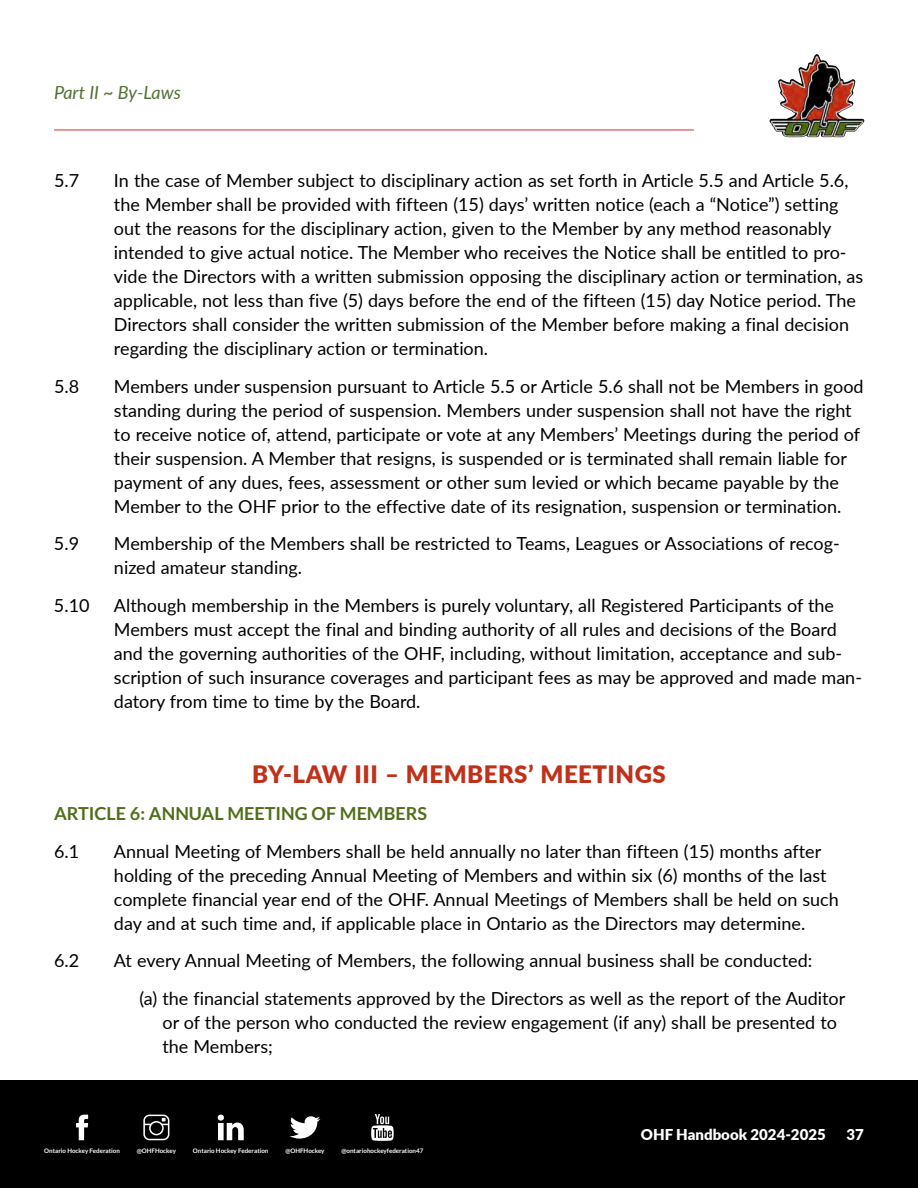
<style>
.page{position:relative;width:918px;height:1188px;background:#fff}
.page>*{position:absolute;margin:0;border:0;box-sizing:border-box;transform-origin:0 0}
.t1{font:900 24px "Lato";letter-spacing:.02em;color:#c0311a}
.t2{font:18px/24px "Lato";color:#000}
.t3{font:700 18px "Lato";color:#4f6f19}
.t4{font:italic 18px "Lato";color:#507033}
.t5{font:900 15px "Lato";color:#fff}
.t6{font:700 6.15px "Lato";color:#fff}
</style>
<div class="page">
<img style="left:802px;top:54px;width:14px;height:15px">
<hr style="left:54px;top:130px;width:640px;height:1px;background:#c33">
<div style="left:0;top:1080px;width:918px;height:108px;background:#000"></div>
<svg style="left:76px;top:1115px;width:12px;height:25px"></svg>
<svg style="left:218px;top:1115px;width:26px;height:25px"></svg>
<svg style="left:143px;top:1115px;width:26px;height:25px"></svg>
<svg style="left:290px;top:1116px;width:30px;height:23px"></svg>
<svg style="left:371px;top:1114px;width:23px;height:27px"></svg>
<p class="t4" style="left:54px;top:80px;width:128px">Part II ~ By-Laws</p>
<p class="t2" style="left:54px;top:168px;width:27px">5.7</p>
<p class="t2" style="left:114px;top:168px;width:751px">In the case of Member subject to disciplinary action as set forth in Article 5.5 and Article 5.6, the Member shall be provided with fifteen (15) days’ written notice (each a “Notice”) setting out the reasons for the disciplinary action, given to the Member by any method reasonably intended to give actual notice. The Member who receives the Notice shall be entitled to pro&shy;vide the Directors with a written submission opposing the disciplinary action or termination, as applicable, not less than five (5) days before the end of the fifteen (15) day Notice period. The Directors shall consider the written submission of the Member before making a final decision regarding the disciplinary action or termination.</p>
<p class="t2" style="left:54px;top:373px;width:27px">5.8</p>
<p class="t2" style="left:114px;top:373px;width:751px">Members under suspension pursuant to Article 5.5 or Article 5.6 shall not be Members in good standing during the period of suspension. Members under suspension shall not have the right to receive notice of, attend, participate or vote at any Members’ Meetings during the period of their suspension. A Member that resigns, is suspended or is terminated shall remain liable for payment of any dues, fees, assessment or other sum levied or which became payable by the Member to the OHF prior to the effective date of its resignation, suspension or termination.</p>
<p class="t2" style="left:54px;top:531px;width:27px">5.9</p>
<p class="t2" style="left:114px;top:531px;width:727px">Membership of the Members shall be restricted to Teams, Leagues or Associations of recog&shy;nized amateur standing.</p>
<p class="t2" style="left:54px;top:592px;width:37px">5.10</p>
<p class="t2" style="left:114px;top:592px;width:750px">Although membership in the Members is purely voluntary, all Registered Participants of the Members must accept the final and binding authority of all rules and decisions of the Board and the governing authorities of the OHF, including, without limitation, acceptance and sub&shy;scription of such insurance coverages and participant fees as may be approved and made man&shy;datory from time to time by the Board.</p>
<h1 class="t1" style="left:252px;top:756px;width:415px">BY-LAW III – MEMBERS’ MEETINGS</h1>
<p class="t3" style="left:54px;top:803px;width:375px">ARTICLE 6: ANNUAL MEETING OF MEMBERS</p>
<p class="t2" style="left:54px;top:838px;width:27px">6.1</p>
<p class="t2" style="left:114px;top:838px;width:726px">Annual Meeting of Members shall be held annually no later than fifteen (15) months after holding of the preceding Annual Meeting of Members and within six (6) months of the last complete financial year end of the OHF. Annual Meetings of Members shall be held on such day and at such time and, if applicable place in Ontario as the Directors may determine.</p>
<p class="t2" style="left:54px;top:948px;width:27px">6.2</p>
<p class="t2" style="left:140px;top:941px;width:707px;line-height:37.5px;text-indent:-26px">At every Annual Meeting of Members, the following annual business shall be conducted:<br>(a) the financial statements approved by the Directors as well as the report of the Auditor</p>
<p class="t2" style="left:162px;top:1009px;width:676px">or of the person who conducted the review engagement (if any) shall be presented to the Members;</p>
<p class="t6" style="left:44px;top:1148px;width:77px">Ontario Hockey Federation</p>
<p class="t6" style="left:137px;top:1148px;width:41px">@OHFHockey</p>
<p class="t6" style="left:193px;top:1148px;width:77px">Ontario Hockey Federation</p>
<p class="t6" style="left:285px;top:1148px;width:41px">@OHFHockey</p>
<p class="t6" style="left:341px;top:1148px;width:83px">@ontariohockeyfederation47</p>
<p class="t5" style="left:641px;top:1123px;width:186px">OHF Handbook 2024-2025</p>
<p class="t5" style="left:847px;top:1123px;width:19px">37</p>
</div>
